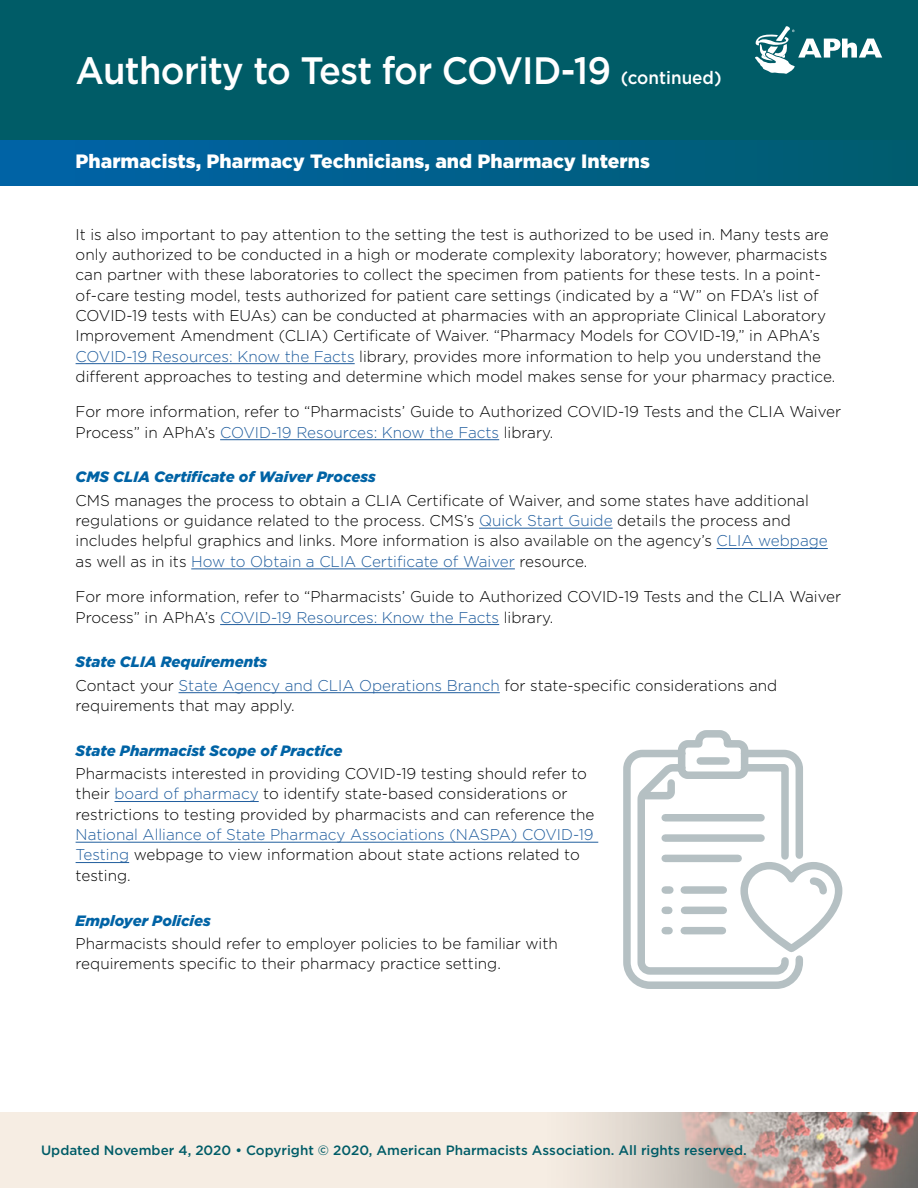
<style>
.page{position:relative;width:918px;height:1188px;background:#fff}
.page>*{position:absolute;margin:0;border:0;box-sizing:border-box;transform-origin:0 0}
.t1{font:500 38.1px "Gotham";letter-spacing:-.02em;color:#fff;scale:.95 1}
.t2{font:900 19.35px "Gotham";color:#fff}
.t3{font:300 15.6px/20.4px "Gotham";color:#000}
.t4{font:300 15.6px/20.4px "Gotham";color:#215e9e}
.t5{font:italic 900 15px "Gotham";color:#0063a5}
.t6{font:500 13.5px "Gotham";color:#005c67}
.s1{font-size:18px}
.s2{color:#215e9e}
.s3{color:#000}
</style>
<div class="page">
<div style="left:0;top:1112px;width:918px;height:76px;background:#f6ede3"></div>
<img style="left:592px;top:1112px;width:326px;height:76px">
<hr style="left:76px;top:363px;width:279px;height:1px;background:#215e9e">
<hr style="left:220px;top:439px;width:279px;height:1px;background:#215e9e">
<hr style="left:479px;top:528px;width:134px;height:1px;background:#215e9e">
<hr style="left:717px;top:548px;width:111px;height:1px;background:#215e9e">
<hr style="left:191px;top:569px;width:324px;height:1px;background:#215e9e">
<hr style="left:220px;top:624px;width:279px;height:1px;background:#215e9e">
<hr style="left:179px;top:692px;width:321px;height:1px;background:#215e9e">
<hr style="left:115px;top:801px;width:144px;height:1px;background:#215e9e">
<hr style="left:76px;top:842px;width:522px;height:1px;background:#215e9e">
<hr style="left:76px;top:862px;width:53px;height:1px;background:#215e9e">
<div style="left:0;top:0;width:918px;height:185px;background:#005c67"></div>
<svg style="left:755px;top:26px;width:127px;height:48px"></svg>
<div style="left:0;top:140px;width:918px;height:45px;background:linear-gradient(to right,#0063a9,#005c6e)"></div>
<svg style="left:623px;top:730px;width:220px;height:259px"></svg>
<h1 class="t1" style="left:76px;top:46px;width:682px">Authority to Test for COVID-19 <span class="s1">(continued)</span></h1>
<p class="t2" style="left:76px;top:150px;width:576px">Pharmacists, Pharmacy Technicians, and Pharmacy Interns</p>
<p class="t3" style="left:76px;top:224px;width:761px">It is also important to pay attention to the setting the test is authorized to be used in. Many tests are only authorized to be conducted in a high or moderate complexity laboratory; however, pharmacists can partner with these laboratories to collect the specimen from patients for these tests. In a point&shy;of-care testing model, tests authorized for patient care settings (indicated by a “W” on FDA’s list of COVID-19 tests with EUAs) can be conducted at pharmacies with an appropriate Clinical Laboratory Improvement Amendment (CLIA) Certificate of Waiver. “Pharmacy Models for COVID-19,” in APhA’s <span class="s2">COVID-19 Resources: Know the Facts</span> library, provides more information to help you understand the different approaches to testing and determine which model makes sense for your pharmacy practice.</p>
<p class="t3" style="left:76px;top:401px;width:767px">For more information, refer to “Pharmacists’ Guide to Authorized COVID-19 Tests and the CLIA Waiver<br>Process” in APhA’s <span class="s2">COVID-19 Resources: Know the Facts</span> library.</p>
<p class="t5" style="left:76px;top:468px;width:302px">CMS CLIA Certificate of Waiver Process</p>
<p class="t3" style="left:76px;top:490px;width:754px">CMS manages the process to obtain a CLIA Certificate of Waiver, and some states have additional regulations or guidance related to the process. CMS’s <span class="s2">Quick Start Guide</span> details the process and includes helpful graphics and links. More information is also available on the agency’s <span class="s2">CLIA webpage </span>as well as in its <span class="s2">How to Obtain a CLIA Certificate of Waiver</span> resource.</p>
<p class="t3" style="left:76px;top:586px;width:767px">For more information, refer to “Pharmacists’ Guide to Authorized COVID-19 Tests and the CLIA Waiver<br>Process” in APhA’s <span class="s2">COVID-19 Resources: Know the Facts</span> library.</p>
<p class="t5" style="left:76px;top:653px;width:193px">State CLIA Requirements</p>
<p class="t3" style="left:76px;top:675px;width:703px">Contact your <span class="s2">State Agency and CLIA Operations Branch</span> for state-specific considerations and requirements that may apply.</p>
<p class="t5" style="left:76px;top:742px;width:268px">State Pharmacist Scope of Practice</p>
<p class="t3" style="left:76px;top:763px;width:520px">Pharmacists interested in providing COVID-19 testing should refer to their <span class="s2">board of pharmacy</span> to identify state-based considerations or restrictions to testing provided by pharmacists and can reference the</p>
<p class="t4" style="left:76px;top:824px;width:520px">National Alliance of State Pharmacy Associations (NASPA) COVID-19<br>Testing <span class="s3">webpage to view information about state actions related to testing.</span></p>
<p class="t5" style="left:76px;top:912px;width:137px">Employer Policies</p>
<p class="t3" style="left:76px;top:933px;width:484px">Pharmacists should refer to employer policies to be familiar with requirements specific to their pharmacy practice setting.</p>
<p class="t6" style="left:41px;top:1142px;width:707px">Updated November 4, 2020 • Copyright © 2020, American Pharmacists Association. All rights reserved.</p>
</div>
